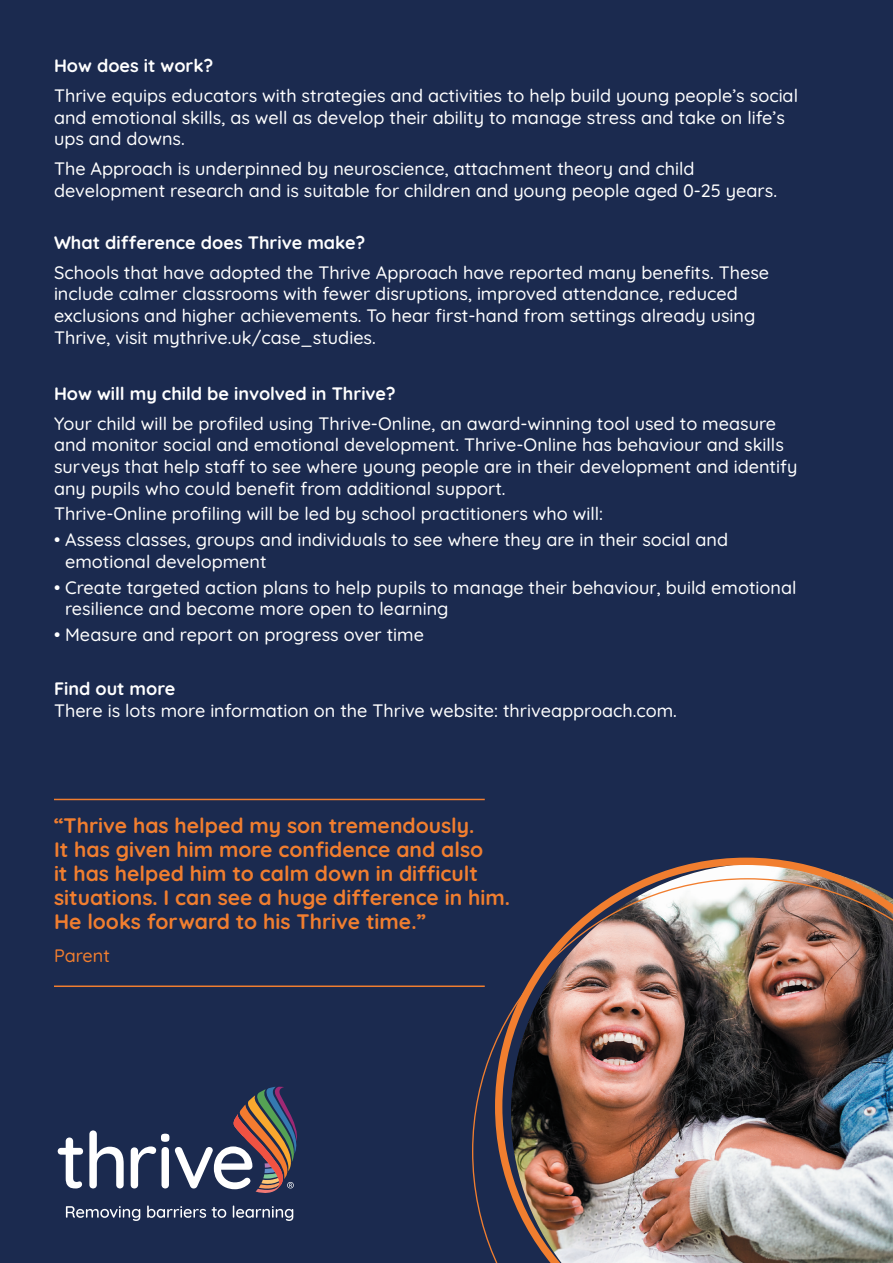
<style>
.page{position:relative;width:893px;height:1263px;background:#1b2a4f}
.page>*{position:absolute;margin:0;border:0;box-sizing:border-box;transform-origin:0 0}
.t1{font:700 21px/24px "Quicksand";color:#f17e2f}
.t2{font:500 18px/21.6px "Quicksand";color:#fff}
.t3{font:700 18px "Quicksand";color:#fff}
.t4{font:500 18px "Quicksand";color:#f17e2f}
.s1{font-weight:700}
</style>
<div class="page">
<svg style="left:647px;top:858px;width:201px;height:20px"></svg>
<img style="left:472px;top:878px;width:421px;height:385px">
<svg style="left:58px;top:1137px;width:25px;height:51px"></svg>
<svg style="left:89px;top:1130px;width:35px;height:58px"></svg>
<svg style="left:131px;top:1134px;width:38px;height:54px"></svg>
<svg style="left:175px;top:1087px;width:122px;height:106px"></svg>
<svg style="left:66px;top:1205px;width:227px;height:16px"></svg>
<hr style="left:54px;top:799px;width:431px;height:1px;background:#f17e2f">
<hr style="left:54px;top:985px;width:431px;height:2px;background:#f17e2f">
<p class="t3" style="left:54px;top:52px;width:161px">How does it work?</p>
<p class="t2" style="left:54px;top:83px;width:746px">Thrive equips educators with strategies and activities to help build young people’s social and emotional skills, as well as develop their ability to manage stress and take on life’s ups and downs.</p>
<p class="t2" style="left:54px;top:156px;width:724px">The Approach is underpinned by neuroscience, attachment theory and child development research and is suitable for children and young people aged 0-25 years.</p>
<p class="t3" style="left:54px;top:228px;width:313px">What difference does Thrive make?</p>
<p class="t2" style="left:54px;top:260px;width:717px">Schools that have adopted the Thrive Approach have reported many benefits. These include calmer classrooms with fewer disruptions, improved attendance, reduced exclusions and higher achievements. To hear first-hand from settings already using Thrive, visit mythrive.uk/case_studies.</p>
<p class="t3" style="left:54px;top:379px;width:343px">How will my child be involved in Thrive?</p>
<p class="t2" style="left:54px;top:411px;width:745px">Your child will be profiled using Thrive-Online, an award-winning tool used to measure and monitor social and emotional development. Thrive-Online has behaviour and skills surveys that help staff to see where young people are in their development and identify any pupils who could benefit from additional support.</p>
<p class="t2" style="left:54px;top:501px;width:550px">Thrive-Online profiling will be led by school practitioners who will:</p>
<p class="t2" style="left:65px;top:527px;width:664px;text-indent:-11px">• Assess classes, groups and individuals to see where they are in their social and emotional development</p>
<p class="t2" style="left:65px;top:575px;width:733px;text-indent:-11px">• Create targeted action plans to help pupils to manage their behaviour, build emotional resilience and become more open to learning</p>
<p class="t2" style="left:54px;top:622px;width:371px">• Measure and report on progress over time</p>
<p class="t2" style="left:54px;top:676px;width:624px"><span class="s1">Find out more<br></span>There is lots more information on the Thrive website: thriveapproach.com.</p>
<p class="t1" style="left:54px;top:812px;width:458px">“Thrive has helped my son tremendously.<br>It has given him more confidence and also<br>it has helped him to calm down in difficult situations. I can see a huge difference in him.<br>He looks forward to his Thrive time.”</p>
<p class="t4" style="left:54px;top:941px;width:57px">Parent</p>
</div>
